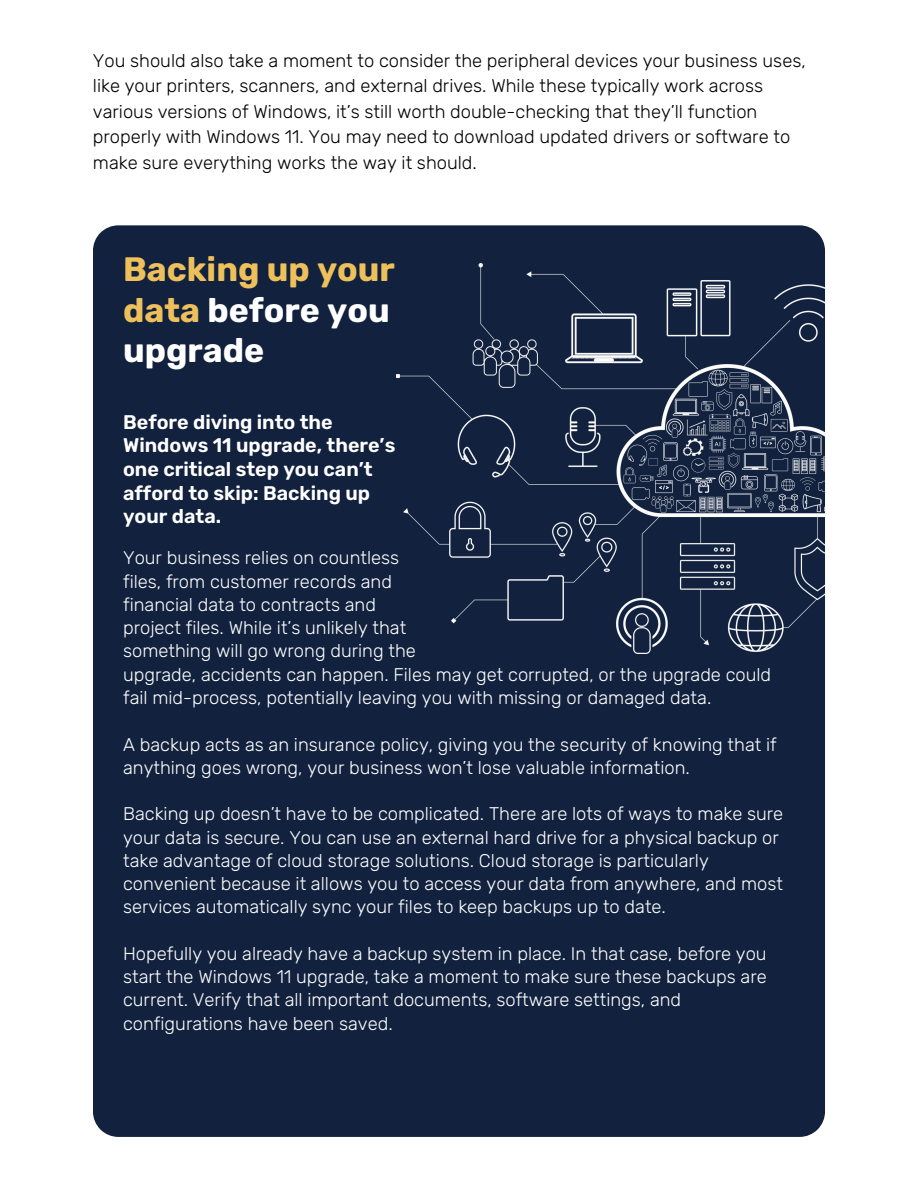
<style>
.page{position:relative;width:918px;height:1188px;background:#fff}
.page>*{position:absolute;margin:0;border:0;box-sizing:border-box;transform-origin:0 0}
.t1{font:700 33.9px/40.5px "Rubik";color:#edc05b}
.t2{font:600 19.8px/23.7px "Rubik";color:#fff}
.t3{font:300 18.3px/23.2px "Rubik";color:#fff}
.t4{font:300 18.3px/25.3px "Rubik";color:#000}
.s1{color:#fff}
</style>
<div class="page">
<div style="left:93px;top:225px;width:732px;height:912px;background:#11213e"></div>
<img style="left:397px;top:263px;width:428px;height:391px">
<p class="t4" style="left:93px;top:48px;width:714px">You should also take a moment to consider the peripheral devices your business uses,</p>
<p class="t4" style="left:93px;top:73px;width:699px">like your printers, scanners, and external drives. While these typically work across various versions of Windows, it’s still worth double-checking that they’ll function properly with Windows 11. You may need to download updated drivers or software to make sure everything works the way it should.</p>
<h1 class="t1" style="left:123px;top:249px;width:273px">Backing up your data <span class="s1">before you upgrade</span></h1>
<h2 class="t2" style="left:123px;top:410px;width:274px">Before diving into the<br>Windows 11 upgrade, there’s one critical step you can’t afford to skip: Backing up your data.</h2>
<p class="t3" style="left:123px;top:546px;width:278px">Your business relies on countless</p>
<p class="t3" style="left:123px;top:570px;width:270px">files, from customer records and</p>
<p class="t3" style="left:123px;top:593px;width:254px">financial data to contracts and</p>
<p class="t3" style="left:123px;top:616px;width:285px">project files. While it’s unlikely that</p>
<p class="t3" style="left:123px;top:640px;width:294px">something will go wrong during the</p>
<p class="t3" style="left:123px;top:663px;width:650px">upgrade, accidents can happen. Files may get corrupted, or the upgrade could fail mid-process, potentially leaving you with missing or damaged data.</p>
<p class="t3" style="left:123px;top:733px;width:655px">A backup acts as an insurance policy, giving you the security of knowing that if</p>
<p class="t3" style="left:123px;top:756px;width:568px">anything goes wrong, your business won’t lose valuable information.</p>
<p class="t3" style="left:123px;top:802px;width:662px">Backing up doesn’t have to be complicated. There are lots of ways to make sure</p>
<p class="t3" style="left:123px;top:826px;width:661px">your data is secure. You can use an external hard drive for a physical backup or take advantage of cloud storage solutions. Cloud storage is particularly convenient because it allows you to access your data from anywhere, and most services automatically sync your files to keep backups up to date.</p>
<p class="t3" style="left:123px;top:942px;width:645px">Hopefully you already have a backup system in place. In that case, before you start the Windows 11 upgrade, take a moment to make sure these backups are current. Verify that all important documents, software settings, and configurations have been saved.</p>
</div>
